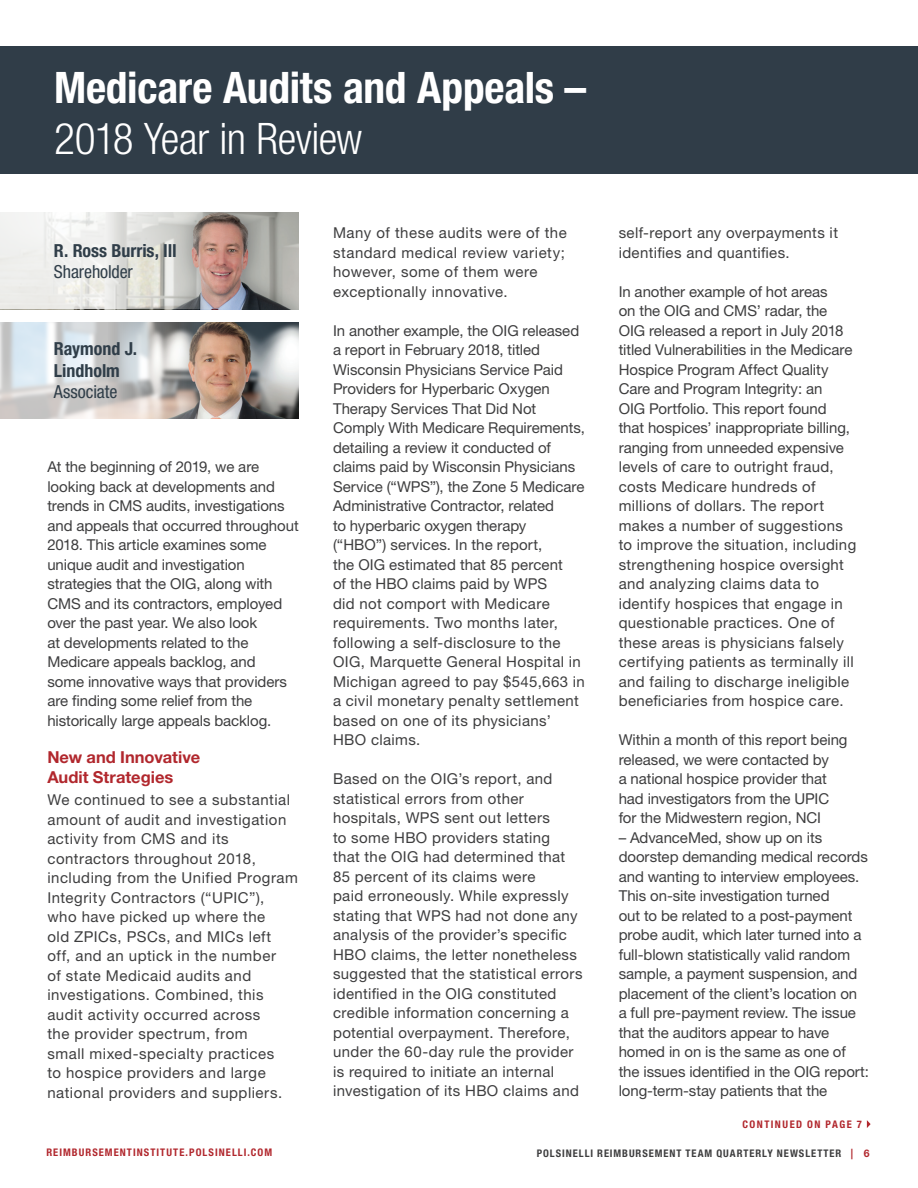
<style>
.page{position:relative;width:918px;height:1188px;background:#fff}
.page>*{position:absolute;margin:0;border:0;box-sizing:border-box;transform-origin:0 0}
.t1{font:700 condensed 43.5px "Helvetica Neue LT Std";letter-spacing:-.005em;color:#fff}
.t2{font:300 condensed 43.5px "Helvetica Neue LT Std";letter-spacing:-.015em;color:#fff}
.t3{font:700 condensed 18px/21.6px "Helvetica Neue LT Std";color:#303e49}
.t4{font:condensed 18px "Helvetica Neue LT Std";letter-spacing:-.005em;color:#303e49}
.t5{font:700 16.5px/19.5px "Helvetica Neue LT Std";color:#b1272d}
.t6{font:15px/19.5px "Helvetica Neue LT Std";letter-spacing:.01em;color:#3e3e3f}
.t7{font:15px/19.5px "Helvetica Neue LT Std";letter-spacing:.035em;color:#3e3e3f}
.t8{font:700 condensed 10.5px "Helvetica Neue LT Std";letter-spacing:.09em;color:#3e3e3f}
.t9{font:700 condensed 10.5px "Helvetica Neue LT Std";letter-spacing:.1em;color:#b1272d}
.t10{font:700 condensed 10.5px "Helvetica Neue LT Std";letter-spacing:.14em;color:#b1272d}
.s1{font-stretch:normal;color:#b1272d}
</style>
<div class="page">
<div style="left:0;top:47px;width:918px;height:127px;background:#303d48"></div>
<img style="left:226px;top:213px;width:72px;height:96px">
<svg style="left:0;top:213px;width:226px;height:96px"></svg>
<img style="left:226px;top:323px;width:73px;height:96px">
<svg style="left:0;top:323px;width:226px;height:96px;background:#cac6c4"></svg>
<svg style="left:867px;top:1120px;width:4px;height:8px"></svg>
<h1 class="t1" style="left:54px;top:61px;width:534px">Medicare Audits and Appeals –</h1>
<h1 class="t2" style="left:54px;top:114px;width:310px">2018 Year in Review</h1>
<p class="t3" style="left:54px;top:239px;width:124px">R. Ross Burris, III</p>
<p class="t4" style="left:54px;top:261px;width:80px">Shareholder</p>
<p class="t3" style="left:54px;top:338px;width:85px">Raymond J.<br>Lindholm</p>
<p class="t4" style="left:54px;top:382px;width:65px">Associate</p>
<p class="t6" style="left:47px;top:457px;width:253px">At the beginning of 2019, we are looking back at developments and trends in CMS audits, investigations and appeals that occurred throughout 2018. This article examines some unique audit and investigation strategies that the OIG, along with CMS and its contractors, employed over the past year. We also look<br>at developments related to the Medicare appeals backlog, and<br>some innovative ways that providers are finding some relief from the historically large appeals backlog.</p>
<p class="t5" style="left:47px;top:747px;width:154px">New and Innovative<br>Audit Strategies</p>
<p class="t7" style="left:47px;top:790px;width:252px">We continued to see a substantial amount of audit and investigation activity from CMS and its contractors throughout 2018, including from the Unified Program<br>Integrity Contractors (“UPIC”),<br>who have picked up where the<br>old ZPICs, PSCs, and MICs left off, and an uptick in the number<br>of state Medicaid audits and investigations. Combined, this audit activity occurred across<br>the provider spectrum, from<br>small mixed-specialty practices<br>to hospice providers and large national providers and suppliers.</p>
<p class="t7" style="left:333px;top:223px;width:235px">Many of these audits were of the standard medical review variety; however, some of them were exceptionally innovative.</p>
<p class="t6" style="left:333px;top:321px;width:253px">In another example, the OIG released a report in February 2018, titled<br>Wisconsin Physicians Service Paid<br>Providers for Hyperbaric Oxygen<br>Therapy Services That Did Not<br>Comply With Medicare Requirements, detailing a review it conducted of claims paid by Wisconsin Physicians<br>Service (“WPS”), the Zone 5 Medicare<br>Administrative Contractor, related<br>to hyperbaric oxygen therapy<br>(“HBO”) services. In the report,<br>the OIG estimated that 85 percent<br>of the HBO claims paid by WPS<br>did not comport with Medicare requirements. Two months later, following a self-disclosure to the<br>OIG, Marquette General Hospital in<br>Michigan agreed to pay $545,663 in a civil monetary penalty settlement based on one of its physicians’<br>HBO claims.</p>
<p class="t6" style="left:333px;top:769px;width:251px">Based on the OIG’s report, and statistical errors from other hospitals, WPS sent out letters<br>to some HBO providers stating<br>that the OIG had determined that 85 percent of its claims were<br>paid erroneously. While expressly stating that WPS had not done any analysis of the provider’s specific HBO claims, the letter nonetheless suggested that the statistical errors identified in the OIG constituted credible information concerning a potential overpayment. Therefore, under the 60-day rule the provider is required to initiate an internal investigation of its HBO claims and</p>
<p class="t6" style="left:619px;top:223px;width:221px">self-report any overpayments it identifies and quantifies.</p>
<p class="t6" style="left:619px;top:282px;width:239px">In another example of hot areas<br>on the OIG and CMS’ radar, the OIG released a report in July 2018 titled Vulnerabilities in the Medicare Hospice Program Affect Quality Care and Program Integrity: an<br>OIG Portfolio. This report found<br>that hospices’ inappropriate billing, ranging from unneeded expensive levels of care to outright fraud, costs Medicare hundreds of millions of dollars. The report makes a number of suggestions to improve the situation, including strengthening hospice oversight and analyzing claims data to identify hospices that engage in questionable practices. One of these areas is physicians falsely certifying patients as terminally ill and failing to discharge ineligible beneficiaries from hospice care.</p>
<p class="t6" style="left:619px;top:730px;width:230px">Within a month of this report being released, we were contacted by<br>a national hospice provider that had investigators from the UPIC for the Midwestern region, NCI</p>
<p class="t6" style="left:619px;top:828px;width:252px">– AdvanceMed, show up on its doorstep demanding medical records and wanting to interview employees.<br>This on-site investigation turned<br>out to be related to a post-payment probe audit, which later turned into a full-blown statistically valid random sample, a payment suspension, and placement of the client’s location on a full pre-payment review. The issue that the auditors appear to have homed in on is the same as one of the issues identified in the OIG report: long-term-stay patients that the</p>
<p class="t10" style="left:742px;top:1118px;width:121px">CONTINUED ON PAGE 7</p>
<p class="t9" style="left:46px;top:1146px;width:227px">REIMBURSEMENTINSTITUTE.POLSINELLI.COM</p>
<p class="t8" style="left:537px;top:1147px;width:334px">POLSINELLI REIMBURSEMENT TEAM QUARTERLY NEWSLETTER <span class="s1">| 6</span></p>
</div>
